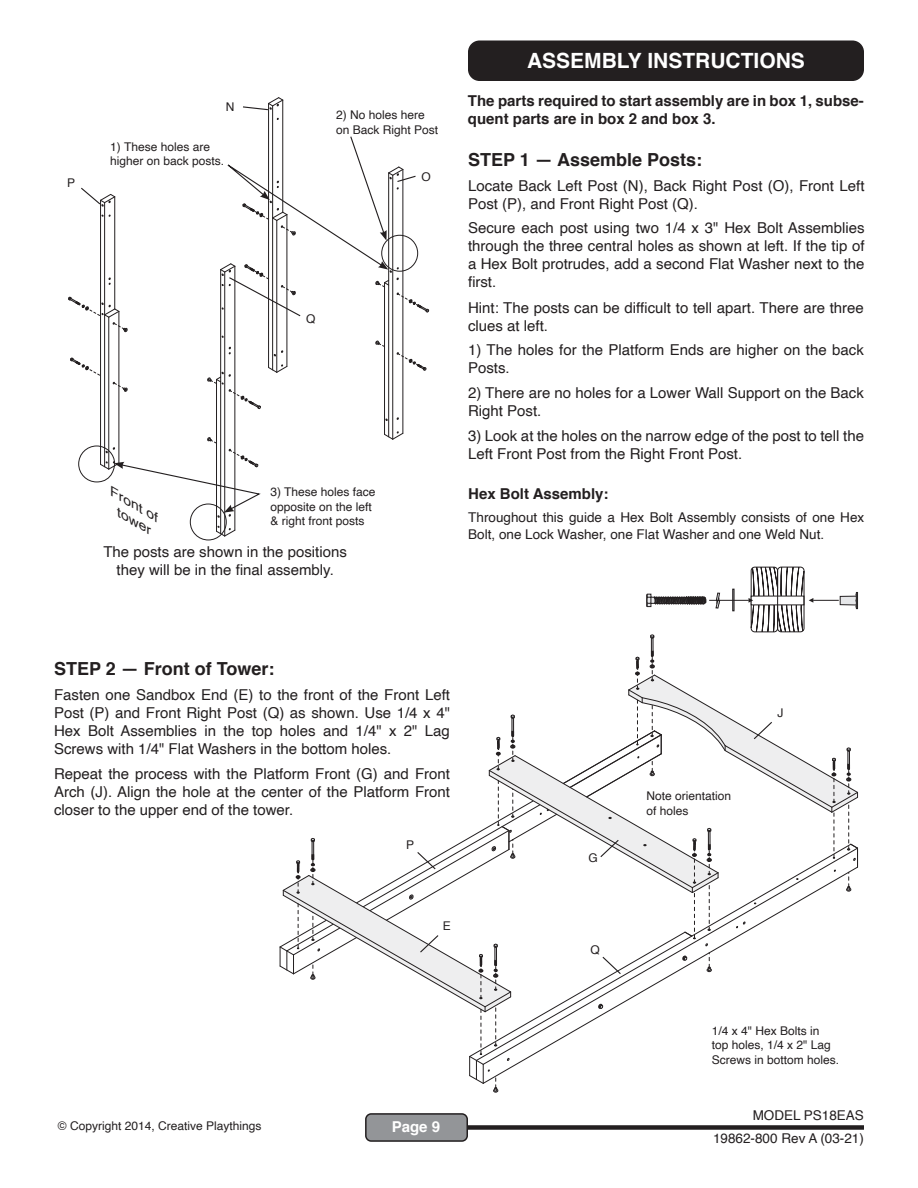
<style>
.page{position:relative;width:918px;height:1188px;background:#fff}
.page>*{position:absolute;margin:0;border:0;box-sizing:border-box;transform-origin:0 0}
.t1{font:700 21px "Helvetica";color:#fff}
.t2{font:700 18px "Helvetica";color:#231f20}
.t3{font:15px/18px "Helvetica";color:#231f20}
.t4{font:700 15px/18px "Helvetica";color:#231f20}
.t5{font:700 15px "Helvetica";color:#fff}
.t6{font:13.5px/23.7px "Helvetica";color:#231f20;text-align:right}
.t7{font:12px/14.4px "Helvetica";color:#231f20}
.t8{font:italic 12px/14.4px "Helvetica";color:#231f20;text-align:right;scale:1.33 1}
</style>
<div class="page">
<div style="left:469px;top:41px;width:394px;height:39px;background:#231f20;border-radius:11px"></div>
<div style="left:468px;top:40px;width:396px;height:41px;border:2px solid #231f20;border-radius:11px"></div>
<div style="left:446px;top:1125px;width:418px;height:5px;background:#231f20"></div>
<div style="left:366px;top:1114px;width:101px;height:27px;background:#939598;border-radius:5px"></div>
<div style="left:365px;top:1113px;width:103px;height:29px;border:2px solid #231f20;border-radius:5px"></div>
<hr style="left:272px;top:106px;width:1px;height:264px;background:#231f20">
<hr style="left:282px;top:100px;width:1px;height:112px;background:#231f20">
<hr style="left:268px;top:103px;width:1px;height:264px;background:#231f20">
<hr style="left:276px;top:220px;width:1px;height:152px;background:#231f20">
<hr style="left:287px;top:215px;width:1px;height:151px;background:#231f20">
<hr style="left:388px;top:173px;width:1px;height:264px;background:#231f20">
<hr style="left:384px;top:283px;width:1px;height:151px;background:#231f20">
<hr style="left:392px;top:175px;width:1px;height:264px;background:#231f20">
<hr style="left:403px;top:169px;width:1px;height:264px;background:#231f20">
<hr style="left:104px;top:203px;width:1px;height:264px;background:#231f20">
<hr style="left:114px;top:197px;width:1px;height:112px;background:#231f20">
<hr style="left:100px;top:200px;width:1px;height:264px;background:#231f20">
<hr style="left:108px;top:317px;width:1px;height:152px;background:#231f20">
<hr style="left:119px;top:311px;width:1px;height:152px;background:#231f20">
<hr style="left:220px;top:270px;width:1px;height:264px;background:#231f20">
<hr style="left:216px;top:379px;width:1px;height:152px;background:#231f20">
<hr style="left:224px;top:272px;width:1px;height:264px;background:#231f20">
<hr style="left:235px;top:266px;width:1px;height:264px;background:#231f20">
<svg style="left:216px;top:526px;width:20px;height:11px"></svg>
<svg style="left:384px;top:432px;width:20px;height:8px"></svg>
<svg style="left:274px;top:351px;width:9px;height:5px"></svg>
<svg style="left:70px;top:358px;width:30px;height:18px"></svg>
<svg style="left:113px;top:382px;width:15px;height:10px"></svg>
<svg style="left:207px;top:372px;width:54px;height:37px"></svg>
<svg style="left:68px;top:297px;width:60px;height:35px"></svg>
<svg style="left:397px;top:352px;width:29px;height:19px"></svg>
<svg style="left:375px;top:341px;width:9px;height:6px"></svg>
<svg style="left:268px;top:365px;width:20px;height:8px"></svg>
<div style="left:79px;top:446px;width:36px;height:36px;border:1px solid #231f20;border-radius:50%"></div>
<div style="left:190px;top:504px;width:36px;height:36px;border:1px solid #231f20;border-radius:50%"></div>
<svg style="left:100px;top:437px;width:161px;height:81px"></svg>
<svg style="left:243px;top:97px;width:41px;height:14px"></svg>
<svg style="left:81px;top:187px;width:35px;height:19px"></svg>
<svg style="left:220px;top:135px;width:209px;height:182px"></svg>
<svg style="left:279px;top:566px;width:579px;height:526px"></svg>
<p class="t7" style="left:67px;top:176px;width:10px">P</p>
<p class="t7" style="left:226px;top:100px;width:10px">N</p>
<p class="t7" style="left:110px;top:140px;width:116px">1) These holes are higher on back posts.</p>
<p class="t7" style="left:336px;top:108px;width:104px">2) No holes here on Back Right Post</p>
<p class="t7" style="left:421px;top:170px;width:11px">O</p>
<p class="t7" style="left:306px;top:312px;width:11px">Q</p>
<p class="t8" style="left:116px;top:486px;width:43px;rotate:30deg">Front of tower</p>
<p class="t3" style="left:103px;top:544px;width:245px;text-align:center">The posts are shown in the positions they will be in the final assembly.</p>
<p class="t7" style="left:270px;top:485px;width:107px">3) These holes face opposite on the left &amp; right front posts</p>
<h1 class="t1" style="left:527px;top:44px;width:279px">ASSEMBLY INSTRUCTIONS</h1>
<p class="t4" style="left:468px;top:92px;width:397px">The parts required to start assembly are in box 1, subse&shy;quent parts are in box 2 and box 3.</p>
<p class="t2" style="left:468px;top:145px;width:236px">STEP 1 — Assemble Posts:</p>
<p class="t3" style="left:468px;top:177px;width:398px">Locate Back Left Post (N), Back Right Post (O), Front Left<br>Post (P), and Front Right Post (Q).</p>
<p class="t3" style="left:468px;top:219px;width:398px;text-align:justify">Secure each post using two 1/4 x 3" Hex Bolt Assemblies through the three central holes as shown at left. If the tip of a Hex Bolt protrudes, add a second Flat Washer next to the first.</p>
<p class="t3" style="left:468px;top:299px;width:397px">Hint: The posts can be difficult to tell apart. There are three clues at left.</p>
<p class="t3" style="left:468px;top:342px;width:397px">1) The holes for the Platform Ends are higher on the back<br>Posts.</p>
<p class="t3" style="left:468px;top:384px;width:397px">2) There are no holes for a Lower Wall Support on the Back<br>Right Post.</p>
<p class="t3" style="left:468px;top:427px;width:398px">3) Look at the holes on the narrow edge of the post to tell the<br>Left Front Post from the Right Front Post.</p>
<p class="t4" style="left:468px;top:485px;width:142px">Hex Bolt Assembly:</p>
<p class="t6" style="left:468px;top:510px;width:398px;line-height:16.2px;text-align:left">Throughout this guide a Hex Bolt Assembly consists of one Hex<br>Bolt, one Lock Washer, one Flat Washer and one Weld Nut.</p>
<p class="t2" style="left:54px;top:654px;width:222px">STEP 2 — Front of Tower:</p>
<p class="t3" style="left:54px;top:686px;width:398px;text-align:justify">Fasten one Sandbox End (E) to the front of the Front Left Post (P) and Front Right Post (Q) as shown. Use 1/4 x 4" Hex Bolt Assemblies in the top holes and 1/4" x 2" Lag Screws with 1/4" Flat Washers in the bottom holes.</p>
<p class="t3" style="left:54px;top:765px;width:398px;text-align:justify">Repeat the process with the Platform Front (G) and Front Arch (J). Align the hole at the center of the Platform Front closer to the upper end of the tower.</p>
<p class="t7" style="left:406px;top:838px;width:10px">P</p>
<p class="t7" style="left:443px;top:919px;width:10px">E</p>
<p class="t7" style="left:58px;top:1119px;width:205px">© Copyright 2014, Creative Playthings</p>
<p class="t5" style="left:392px;top:1115px;width:50px">Page 9</p>
<p class="t7" style="left:589px;top:851px;width:11px">G</p>
<p class="t7" style="left:591px;top:942px;width:11px">Q</p>
<p class="t7" style="left:646px;top:789px;width:86px">Note orientation of holes</p>
<p class="t7" style="left:777px;top:706px;width:7px">J</p>
<p class="t7" style="left:712px;top:1024px;width:129px">1/4 x 4" Hex Bolts in<br>top holes, 1/4 x 2" Lag<br>Screws in bottom holes.</p>
<p class="t6" style="left:713px;top:1103px;width:152px">MODEL PS18EAS<br>19862-800 Rev A (03-21)</p>
</div>
